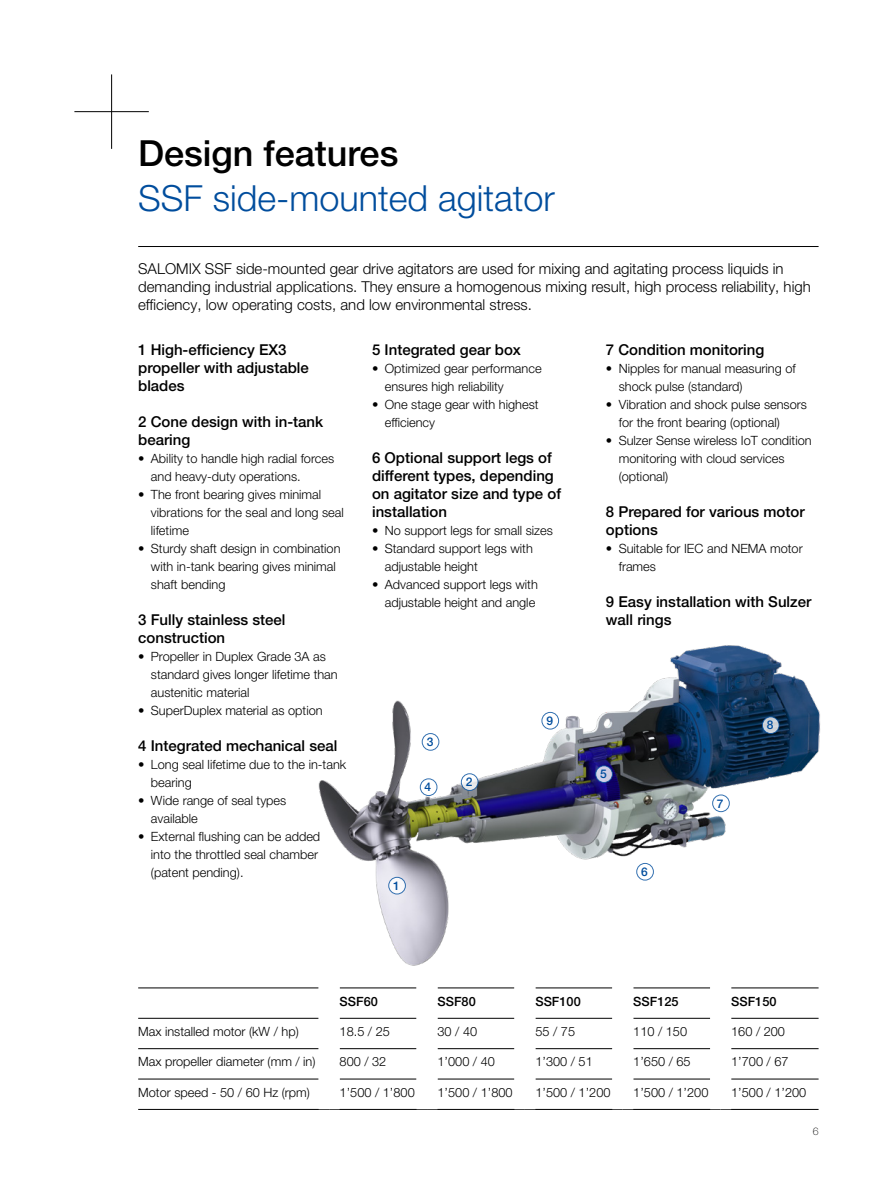
<style>
.page{position:relative;width:893px;height:1191px;background:#fff}
.page>*{position:absolute;margin:0;border:0;box-sizing:border-box;transform-origin:0 0}
.t1{font:300 36px "Helvetica Neue LT Pro";color:#004d9d}
.t2{font:500 36px "Helvetica Neue LT Pro";color:#000}
.Product_subtitle_no{font:500 15px/18px "Helvetica Neue LT Pro";color:#000}
.Body_text{font:300 15px/18px "Helvetica Neue LT Pro";color:#000}
.Product_body_text_ta{font:300 12.75px/18px "Helvetica Neue LT Pro";color:#000}
.Product_subtitle_tab{font:500 12.75px "Helvetica Neue LT Pro";color:#000}
.Part_number_in_circl{font:500 12px "Helvetica Neue LT Pro";color:#004d9d}
.Page_number_right{font:100 10.5px "Helvetica Neue LT Pro";color:#000}
</style>
<div class="page">
<hr style="left:138px;top:246px;width:681px;height:1px;background:#000">
<hr style="left:138px;top:1018px;width:181px;height:1px;background:#000">
<hr style="left:340px;top:1018px;width:76px;height:1px;background:#000">
<hr style="left:437px;top:1018px;width:77px;height:1px;background:#000">
<hr style="left:535px;top:1018px;width:77px;height:1px;background:#000">
<hr style="left:633px;top:1018px;width:77px;height:1px;background:#000">
<hr style="left:731px;top:1018px;width:88px;height:1px;background:#000">
<hr style="left:138px;top:1048px;width:181px;height:1px;background:#000">
<hr style="left:340px;top:1048px;width:76px;height:1px;background:#000">
<hr style="left:437px;top:1048px;width:77px;height:1px;background:#000">
<hr style="left:535px;top:1048px;width:77px;height:1px;background:#000">
<hr style="left:633px;top:1048px;width:77px;height:1px;background:#000">
<hr style="left:731px;top:1048px;width:88px;height:1px;background:#000">
<hr style="left:138px;top:1078px;width:181px;height:1px;background:#000">
<hr style="left:340px;top:1078px;width:76px;height:1px;background:#000">
<hr style="left:437px;top:1078px;width:77px;height:1px;background:#000">
<hr style="left:535px;top:1078px;width:77px;height:1px;background:#000">
<hr style="left:633px;top:1078px;width:77px;height:1px;background:#000">
<hr style="left:731px;top:1078px;width:88px;height:1px;background:#000">
<hr style="left:138px;top:1109px;width:191px;height:1px;background:#000">
<hr style="left:329px;top:1109px;width:98px;height:1px;background:#000">
<hr style="left:427px;top:1109px;width:98px;height:1px;background:#000">
<hr style="left:525px;top:1109px;width:98px;height:1px;background:#000">
<hr style="left:623px;top:1109px;width:98px;height:1px;background:#000">
<hr style="left:721px;top:1109px;width:98px;height:1px;background:#000">
<hr style="left:138px;top:987px;width:181px;height:1px;background:#000">
<img style="left:292px;top:645px;width:528px;height:343px">
<div style="left:389px;top:877px;width:16px;height:17px;background:#fff;border-radius:50%"></div>
<div style="left:388px;top:877px;width:18px;height:17px;border:1px solid #004d9d;border-radius:50%"></div>
<svg style="left:596px;top:766px;width:16px;height:16px"></svg>
<div style="left:595px;top:765px;width:18px;height:18px;border:1px solid #004d9d;border-radius:50%"></div>
<div style="left:420px;top:779px;width:17px;height:16px;background:#fff;border-radius:50%"></div>
<div style="left:420px;top:778px;width:17px;height:18px;border:1px solid #004d9d;border-radius:50%"></div>
<div style="left:713px;top:795px;width:16px;height:16px;background:#fff;border-radius:50%"></div>
<div style="left:712px;top:794px;width:18px;height:18px;border:1px solid #004d9d;border-radius:50%"></div>
<div style="left:637px;top:863px;width:16px;height:17px;background:#fff;border-radius:50%"></div>
<div style="left:636px;top:863px;width:18px;height:17px;border:1px solid #004d9d;border-radius:50%"></div>
<div style="left:422px;top:733px;width:17px;height:17px;background:#fff;border-radius:50%"></div>
<div style="left:422px;top:733px;width:17px;height:17px;border:1px solid #004d9d;border-radius:50%"></div>
<svg style="left:461px;top:773px;width:17px;height:17px"></svg>
<div style="left:461px;top:773px;width:17px;height:18px;border:1px solid #004d9d;border-radius:50%"></div>
<div style="left:542px;top:712px;width:17px;height:17px;background:#fff;border-radius:50%"></div>
<div style="left:542px;top:712px;width:17px;height:17px;border:1px solid #004d9d;border-radius:50%"></div>
<svg style="left:762px;top:717px;width:17px;height:16px"></svg>
<div style="left:762px;top:716px;width:17px;height:18px;border:1px solid #004d9d;border-radius:50%"></div>
<hr style="left:74px;top:111px;width:75px;height:1px;background:#000">
<hr style="left:111px;top:74px;width:1px;height:75px;background:#000">
<p class="t2" style="left:138px;top:131px;width:262px">Design features</p>
<p class="t1" style="left:138px;top:176px;width:418px">SSF side-mounted agitator</p>
<p class="Body_text" style="left:138px;top:259px;width:674px">SALOMIX SSF side-mounted gear drive agitators are used for mixing and agitating process liquids in demanding industrial applications. They ensure a homogenous mixing result, high process reliability, high efficiency, low operating costs, and low environmental stress.</p>
<p class="Product_subtitle_no" style="left:138px;top:340px;width:172px">1 High-efficiency EX3 propeller with adjustable blades</p>
<p class="Product_subtitle_no" style="left:138px;top:412px;width:187px">2 Cone design with in-tank bearing</p>
<p class="Product_body_text_ta" style="left:151px;top:449px;width:185px;text-indent:-13px">• Ability to handle high radial forces and heavy-duty operations.</p>
<p class="Product_body_text_ta" style="left:151px;top:485px;width:194px;text-indent:-13px">• The front bearing gives minimal vibrations for the seal and long seal lifetime</p>
<p class="Product_body_text_ta" style="left:151px;top:539px;width:191px;text-indent:-13px">• Sturdy shaft design in combination with in-tank bearing gives minimal shaft bending</p>
<p class="Product_subtitle_no" style="left:138px;top:610px;width:149px">3 Fully stainless steel construction</p>
<p class="Product_body_text_ta" style="left:151px;top:647px;width:188px;text-indent:-13px">• Propeller in Duplex Grade 3A as standard gives longer lifetime than austenitic material</p>
<p class="Product_body_text_ta" style="left:138px;top:701px;width:186px">• SuperDuplex material as option</p>
<p class="Product_subtitle_no" style="left:138px;top:736px;width:201px">4 Integrated mechanical seal</p>
<p class="Product_body_text_ta" style="left:151px;top:755px;width:197px;text-indent:-13px">• Long seal lifetime due to the in-tank bearing</p>
<p class="Product_body_text_ta" style="left:151px;top:791px;width:137px;text-indent:-13px">• Wide range of seal types available</p>
<p class="Product_body_text_ta" style="left:151px;top:827px;width:171px;text-indent:-13px">• External flushing can be added into the throttled seal chamber (patent pending).</p>
<p class="Product_subtitle_no" style="left:372px;top:340px;width:150px">5 Integrated gear box</p>
<p class="Product_body_text_ta" style="left:385px;top:359px;width:158px;text-indent:-13px">• Optimized gear performance ensures high reliability</p>
<p class="Product_body_text_ta" style="left:385px;top:395px;width:155px;text-indent:-13px">• One stage gear with highest efficiency</p>
<p class="Product_subtitle_no" style="left:372px;top:448px;width:190px">6 Optional support legs of different types, depending on agitator size and type of installation</p>
<p class="Product_body_text_ta" style="left:372px;top:521px;width:182px">• No support legs for small sizes</p>
<p class="Product_body_text_ta" style="left:385px;top:539px;width:150px;text-indent:-13px">• Standard support legs with adjustable height</p>
<p class="Product_body_text_ta" style="left:372px;top:575px;width:167px;text-align:right">• Advanced support legs with adjustable height and angle</p>
<p class="Part_number_in_circl" style="left:427px;top:734px;width:8px">3</p>
<p class="Part_number_in_circl" style="left:424px;top:780px;width:8px">4</p>
<p class="Part_number_in_circl" style="left:466px;top:775px;width:8px">2</p>
<p class="Part_number_in_circl" style="left:393px;top:878px;width:8px">1</p>
<p class="Part_number_in_circl" style="left:546px;top:713px;width:8px">9</p>
<p class="Product_subtitle_no" style="left:606px;top:340px;width:160px">7 Condition monitoring</p>
<p class="Product_body_text_ta" style="left:619px;top:359px;width:179px;text-indent:-13px">• Nipples for manual measuring of shock pulse (standard)</p>
<p class="Product_body_text_ta" style="left:619px;top:395px;width:190px;text-indent:-13px">• Vibration and shock pulse sensors for the front bearing (optional)</p>
<p class="Product_body_text_ta" style="left:619px;top:431px;width:194px;text-indent:-13px">• Sulzer Sense wireless IoT condition monitoring with cloud services (optional)</p>
<p class="Product_subtitle_no" style="left:606px;top:502px;width:200px">8 Prepared for various motor options</p>
<p class="Product_body_text_ta" style="left:619px;top:539px;width:185px;text-indent:-13px">• Suitable for IEC and NEMA motor frames</p>
<p class="Product_subtitle_no" style="left:606px;top:592px;width:207px">9 Easy installation with Sulzer wall rings</p>
<p class="Part_number_in_circl" style="left:600px;top:767px;width:8px">5</p>
<p class="Part_number_in_circl" style="left:641px;top:864px;width:8px">6</p>
<p class="Part_number_in_circl" style="left:717px;top:796px;width:8px">7</p>
<p class="Part_number_in_circl" style="left:767px;top:718px;width:8px">8</p>
<p class="Product_subtitle_tab" style="left:340px;top:993px;width:40px">SSF60</p>
<p class="Product_subtitle_tab" style="left:437px;top:993px;width:40px">SSF80</p>
<p class="Product_subtitle_tab" style="left:535px;top:993px;width:47px">SSF100</p>
<p class="Product_subtitle_tab" style="left:633px;top:993px;width:47px">SSF125</p>
<p class="Product_subtitle_tab" style="left:731px;top:993px;width:47px">SSF150</p>
<p class="Product_body_text_ta" style="left:138px;top:1022px;width:162px">Max installed motor (kW / hp)</p>
<p class="Product_body_text_ta" style="left:340px;top:1022px;width:52px">18.5 / 25</p>
<p class="Product_body_text_ta" style="left:437px;top:1022px;width:41px">30 / 40</p>
<p class="Product_body_text_ta" style="left:535px;top:1022px;width:41px">55 / 75</p>
<p class="Product_body_text_ta" style="left:633px;top:1022px;width:55px">110 / 150</p>
<p class="Product_body_text_ta" style="left:731px;top:1022px;width:55px">160 / 200</p>
<p class="Product_body_text_ta" style="left:138px;top:1052px;width:179px">Max propeller diameter (mm / in)</p>
<p class="Product_body_text_ta" style="left:340px;top:1052px;width:48px">800 / 32</p>
<p class="Product_body_text_ta" style="left:437px;top:1052px;width:59px">1’000 / 40</p>
<p class="Product_body_text_ta" style="left:535px;top:1052px;width:59px">1’300 / 51</p>
<p class="Product_body_text_ta" style="left:633px;top:1052px;width:59px">1’650 / 65</p>
<p class="Product_body_text_ta" style="left:731px;top:1052px;width:59px">1’700 / 67</p>
<p class="Product_body_text_ta" style="left:138px;top:1082px;width:173px">Motor speed - 50 / 60 Hz (rpm)</p>
<p class="Product_body_text_ta" style="left:340px;top:1082px;width:77px">1’500 / 1’800</p>
<p class="Product_body_text_ta" style="left:437px;top:1082px;width:77px">1’500 / 1’800</p>
<p class="Product_body_text_ta" style="left:535px;top:1082px;width:77px">1’500 / 1’200</p>
<p class="Product_body_text_ta" style="left:633px;top:1082px;width:77px">1’500 / 1’200</p>
<p class="Product_body_text_ta" style="left:731px;top:1082px;width:77px">1’500 / 1’200</p>
<p class="Page_number_right" style="left:813px;top:1124px;width:7px">6</p>
</div>
